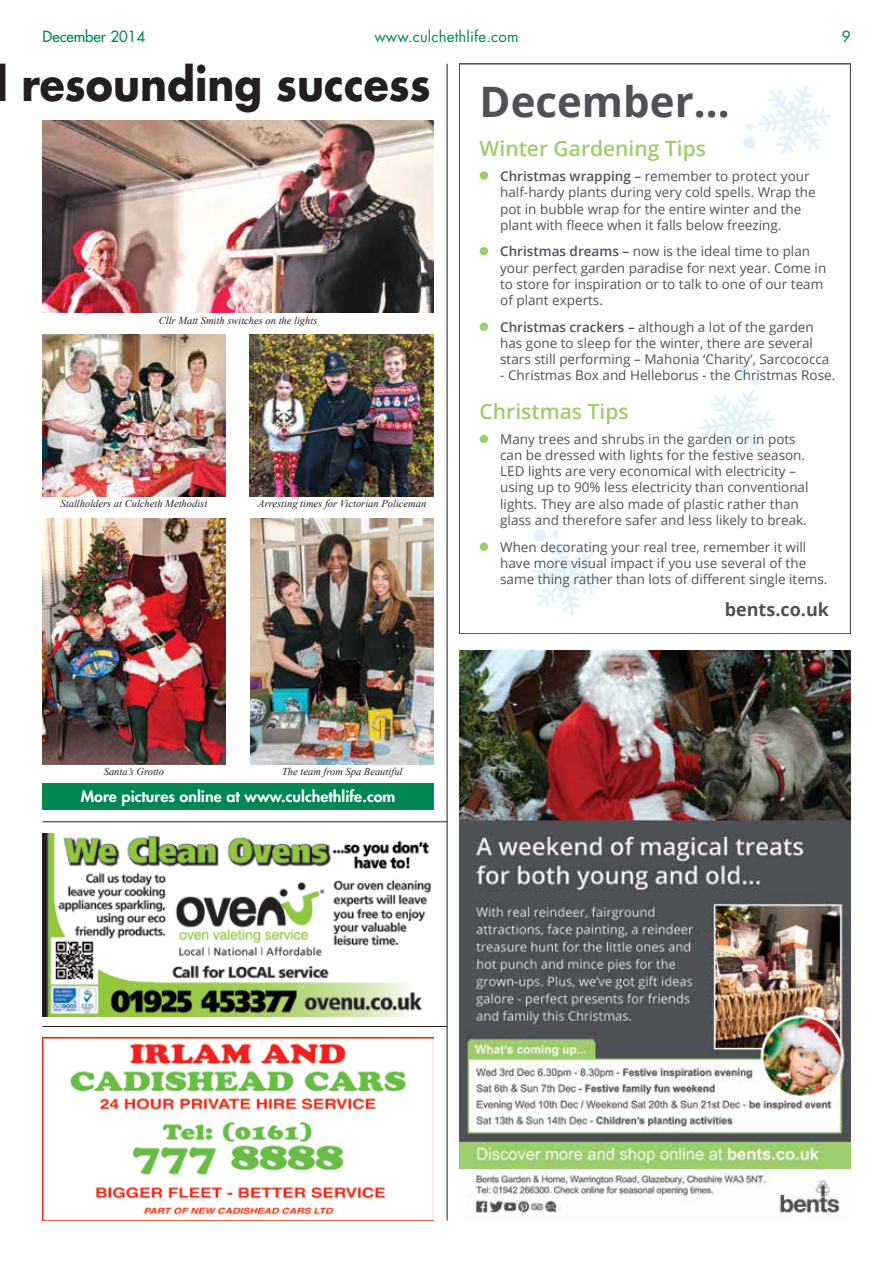
<style>
.page{position:relative;width:893px;height:1263px;background:#fff}
.page>*{position:absolute;margin:0;border:0;box-sizing:border-box;transform-origin:0 0}
.t1{font:700 45px "Futura Std";color:#231f20;scale:.91 1}
.t2{font:700 42px "Open Sans";color:#4e5257}
.t3{font:600 21px "Open Sans";color:#9dce6c}
.t4{font:700 18px "Open Sans";color:#4e5257}
.t5{font:800 15px "Futura Std";color:#fff;scale:1.07 1}
.t6{font:15px "Futura Std";letter-spacing:.01em;color:#008752}
.t7{font:500 15px "Futura Std";color:#008752}
.t8{font:13.5px/16.2px "Open Sans";color:#4e5257}
.t9{font:italic 10.5px "Times New Roman";color:#231f20}
.s1{font-weight:600}
</style>
<div class="page">
<div style="left:43px;top:784px;width:391px;height:26px;background:#008752"></div>
<hr style="left:43px;top:821px;width:404px;height:1px;background:#231f20">
<hr style="left:43px;top:1026px;width:404px;height:1px;background:#231f20">
<hr style="left:447px;top:64px;width:1px;height:1156px;background:#231f20">
<svg style="left:459px;top:64px;width:391px;height:570px"></svg>
<div style="left:479px;top:434px;width:9px;height:9px;background:#9dce6c;border-radius:4px"></div>
<div style="left:479px;top:542px;width:9px;height:9px;background:#9dce6c;border-radius:4px"></div>
<div style="left:479px;top:171px;width:9px;height:9px;background:#9dce6c;border-radius:4px"></div>
<div style="left:479px;top:247px;width:9px;height:9px;background:#9dce6c;border-radius:4px"></div>
<div style="left:479px;top:322px;width:9px;height:9px;background:#9dce6c;border-radius:4px"></div>
<img style="left:459px;top:651px;width:391px;height:562px">
<img style="left:43px;top:833px;width:388px;height:183px">
<img style="left:42px;top:1037px;width:392px;height:183px">
<img style="left:43px;top:335px;width:182px;height:161px">
<img style="left:43px;top:121px;width:391px;height:192px">
<img style="left:250px;top:335px;width:184px;height:161px">
<img style="left:43px;top:519px;width:182px;height:245px">
<img style="left:251px;top:519px;width:183px;height:245px">
<p class="t7" style="left:43px;top:27px;width:104px">December 2014</p>
<p class="t6" style="left:374px;top:27px;width:146px">www.culchethlife.com</p>
<p class="t7" style="left:842px;top:27px;width:10px">9</p>
<h1 class="t1" style="left:21px;top:54px;width:451px">resounding success</h1>
<p class="t9" style="left:159px;top:313px;width:160px">Cllr Matt Smith switches on the lights</p>
<p class="t9" style="left:61px;top:496px;width:148px">Stallholders at Culcheth Methodist</p>
<p class="t9" style="left:258px;top:496px;width:169px">Arresting times for Victorian Policeman</p>
<h2 class="t2" style="left:480px;top:72px;width:252px">December...</h2>
<h3 class="t3" style="left:480px;top:134px;width:228px">Winter Gardening Tips</h3>
<p class="t8" style="left:500px;top:168px;width:317px"><span class="s1">Christmas wrapping –</span> remember to protect your half-hardy plants during very cold spells. Wrap the pot in bubble wrap for the entire winter and the plant with fleece when it falls below freezing.</p>
<p class="t8" style="left:500px;top:243px;width:328px"><span class="s1">Christmas dreams –</span> now is the ideal time to plan your perfect garden paradise for next year. Come in to store for inspiration or to talk to one of our team of plant experts.</p>
<p class="t8" style="left:500px;top:318px;width:331px"><span class="s1">Christmas crackers –</span> although a lot of the garden has gone to sleep for the winter, there are several stars still performing – Mahonia ‘Charity’, Sarcococca</p>
<p class="t8" style="left:500px;top:367px;width:337px">- Christmas Box and Helleborus - the Christmas Rose.</p>
<h3 class="t3" style="left:480px;top:397px;width:151px">Christmas Tips</h3>
<p class="t8" style="left:500px;top:430px;width:310px">Many trees and shrubs in the garden or in pots can be dressed with lights for the festive season.<br>LED lights are very economical with electricity – using up to 90% less electricity than conventional lights. They are also made of plastic rather than glass and therefore safer and less likely to break.</p>
<p class="t8" style="left:500px;top:538px;width:329px">When decorating your real tree, remember it will have more visual impact if you use several of the same thing rather than lots of different single items.</p>
<h3 class="t4" style="left:725px;top:596px;width:106px">bents.co.uk</h3>
<p class="t9" style="left:104px;top:764px;width:62px">Santa’s Grotto</p>
<p class="t9" style="left:282px;top:764px;width:122px">The team from Spa Beautiful</p>
<p class="t5" style="left:81px;top:787px;width:295px">More pictures online at www.culchethlife.com</p>
</div>
